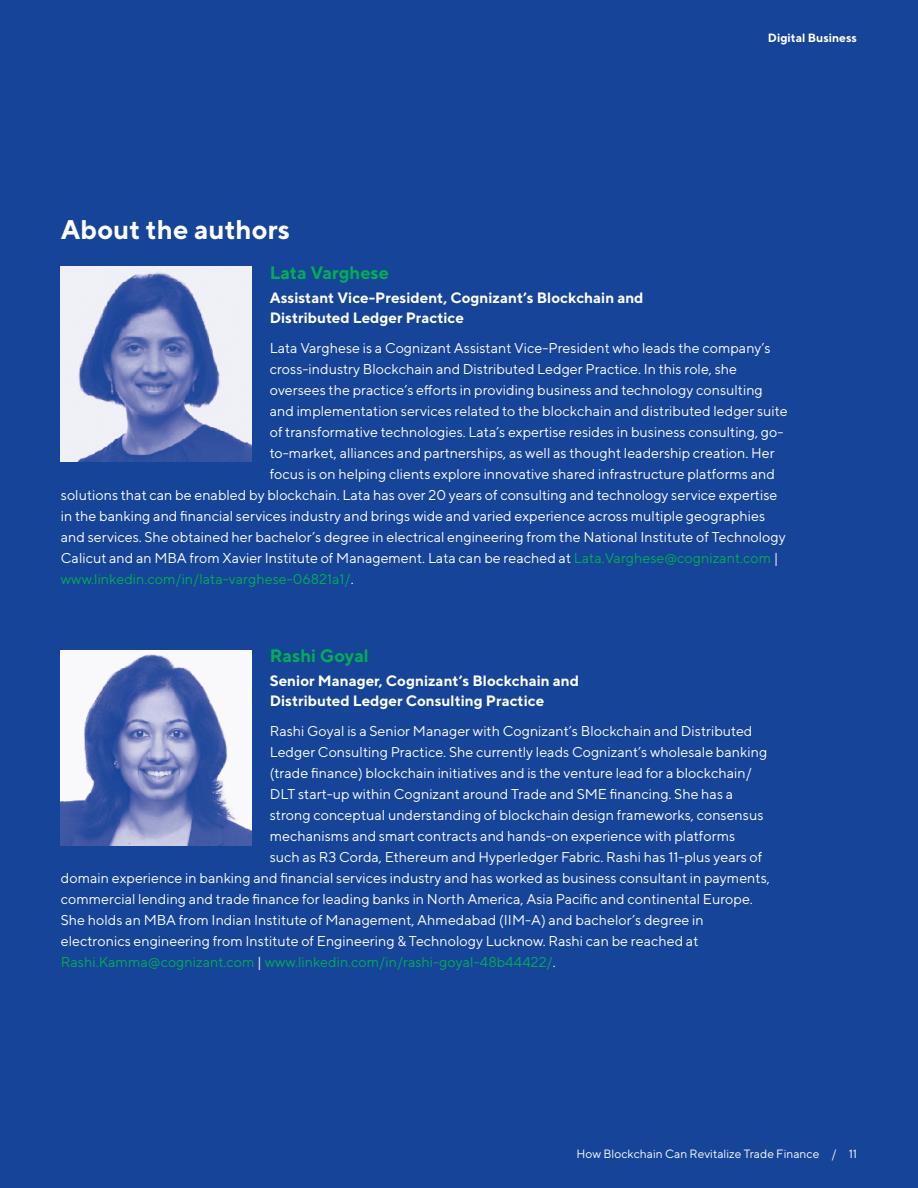
<style>
.page{position:relative;width:918px;height:1188px;background:#fff}
.page>*{position:absolute;margin:0;border:0;box-sizing:border-box;transform-origin:0 0}
.Heading_1_-_18_22{font:700 27px "TT Norms";color:#fff}
.Author_Name_12_14{font:700 18px "TT Norms";color:#00af54}
.Author_job_title_10{font:700 15px/19.5px "TT Norms";color:#fff}
.Acknowledgment_copy{font:14.25px "TT Norms";color:#fff}
.Body_9_5_14{font:14.25px "TT Norms";color:#fff}
.Body_9_5_14-2{font:14.25px "TT Norms";color:#00af54}
.Acknowledgment_copy-2{font:14.25px "TT Norms";color:#00af54}
.t1{font:12px "TT Norms";color:#fff}
.t2{font:700 12px "TT Norms";color:#fff}
.s1{color:#00af54}
.s2{color:#fff}
</style>
<div class="page">
<div style="left:1px;top:0;width:917px;height:1188px;background:#164499"></div>
<img style="left:60px;top:266px;width:192px;height:195px">
<img style="left:60px;top:651px;width:192px;height:194px">
<p class="t2" style="left:768px;top:30px;width:91px">Digital Business</p>
<p class="Heading_1_-_18_22" style="left:61px;top:213px;width:231px">About the authors</p>
<p class="Author_Name_12_14" style="left:270px;top:262px;width:121px">Lata Varghese</p>
<p class="Author_job_title_10" style="left:270px;top:288px;width:375px">Assistant Vice-President, Cognizant’s Blockchain and<br>Distributed Ledger Practice</p>
<p class="Acknowledgment_copy" style="left:270px;top:339px;width:502px">Lata Varghese is a Cognizant Assistant Vice-President who leads the company’s</p>
<p class="Acknowledgment_copy" style="left:270px;top:360px;width:469px">cross-industry Blockchain and Distributed Ledger Practice. In this role, she</p>
<p class="Acknowledgment_copy" style="left:270px;top:381px;width:495px">oversees the practice’s efforts in providing business and technology consulting</p>
<p class="Acknowledgment_copy" style="left:270px;top:402px;width:519px">and implementation services related to the blockchain and distributed ledger suite</p>
<p class="Acknowledgment_copy" style="left:270px;top:423px;width:515px">of transformative technologies. Lata’s expertise resides in business consulting, go-</p>
<p class="Acknowledgment_copy" style="left:270px;top:444px;width:506px">to-market, alliances and partnerships, as well as thought leadership creation. Her</p>
<p class="Acknowledgment_copy" style="left:270px;top:465px;width:507px">focus is on helping clients explore innovative shared infrastructure platforms and</p>
<p class="Acknowledgment_copy" style="left:61px;top:486px;width:718px">solutions that can be enabled by blockchain. Lata has over 20 years of consulting and technology service expertise</p>
<p class="Acknowledgment_copy" style="left:61px;top:507px;width:706px">in the banking and financial services industry and brings wide and varied experience across multiple geographies</p>
<p class="Acknowledgment_copy" style="left:61px;top:528px;width:726px">and services. She obtained her bachelor’s degree in electrical engineering from the National Institute of Technology</p>
<p class="Acknowledgment_copy" style="left:61px;top:549px;width:719px">Calicut and an MBA from Xavier Institute of Management. Lata can be reached at <span class="s1">Lata.Varghese@cognizant.com</span> |</p>
<p class="Acknowledgment_copy-2" style="left:61px;top:570px;width:294px">www.linkedin.com/in/lata-varghese-06821a1/<span class="s2">.</span></p>
<p class="Author_Name_12_14" style="left:270px;top:644px;width:101px">Rashi Goyal</p>
<p class="Author_job_title_10" style="left:270px;top:671px;width:311px">Senior Manager, Cognizant’s Blockchain and<br>Distributed Ledger Consulting Practice</p>
<p class="Body_9_5_14" style="left:270px;top:722px;width:484px">Rashi Goyal is a Senior Manager with Cognizant’s Blockchain and Distributed</p>
<p class="Body_9_5_14" style="left:270px;top:743px;width:499px">Ledger Consulting Practice. She currently leads Cognizant’s wholesale banking</p>
<p class="Body_9_5_14" style="left:270px;top:764px;width:484px">(trade finance) blockchain initiatives and is the venture lead for a blockchain/</p>
<p class="Body_9_5_14" style="left:270px;top:785px;width:465px">DLT start-up within Cognizant around Trade and SME financing. She has a</p>
<p class="Body_9_5_14" style="left:270px;top:806px;width:495px">strong conceptual understanding of blockchain design frameworks, consensus</p>
<p class="Body_9_5_14" style="left:270px;top:827px;width:467px">mechanisms and smart contracts and hands-on experience with platforms</p>
<p class="Body_9_5_14" style="left:270px;top:848px;width:494px">such as R3 Corda, Ethereum and Hyperledger Fabric. Rashi has 11-plus years of</p>
<p class="Body_9_5_14" style="left:61px;top:869px;width:710px">domain experience in banking and financial services industry and has worked as business consultant in payments,</p>
<p class="Body_9_5_14" style="left:61px;top:890px;width:694px">commercial lending and trade finance for leading banks in North America, Asia Pacific and continental Europe.</p>
<p class="Body_9_5_14" style="left:61px;top:911px;width:644px">She holds an MBA from Indian Institute of Management, Ahmedabad (IIM-A) and bachelor’s degree in</p>
<p class="Body_9_5_14" style="left:61px;top:932px;width:639px">electronics engineering from Institute of Engineering &amp; Technology Lucknow. Rashi can be reached at</p>
<p class="Body_9_5_14-2" style="left:61px;top:953px;width:496px">Rashi.Kamma@cognizant.com <span class="s2">|</span> www.linkedin.com/in/rashi-goyal-48b44422/<span class="s2">.</span></p>
<p class="t1" style="left:577px;top:1146px;width:282px">How Blockchain Can Revitalize Trade Finance / 11</p>
</div>
